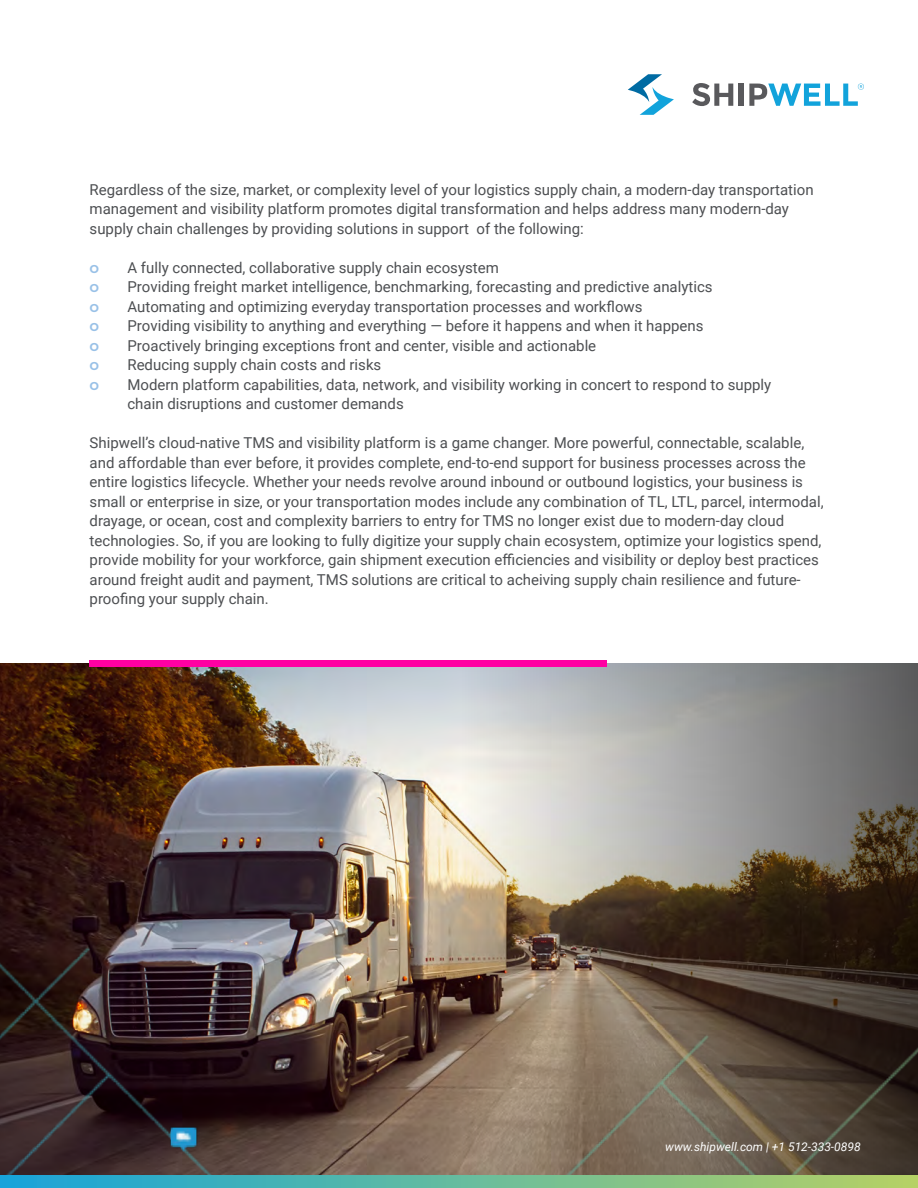
<style>
.page{position:relative;width:918px;height:1188px;background:#fff}
.page>*{position:absolute;margin:0;border:0;box-sizing:border-box;transform-origin:0 0}
.t1{font:15px/19.5px "Roboto";color:#4d4f52}
.t2{font:600 15px "Montserrat";color:#99c1e7}
.t3{font:italic 12px "Roboto";color:#fff}
</style>
<div class="page">
<img style="left:0;top:663px;width:291px;height:250px">
<img style="left:291px;top:663px;width:627px;height:250px">
<img style="left:0;top:913px;width:918px;height:262px">
<svg style="left:692px;top:83px;width:41px;height:23px"></svg>
<div style="left:739px;top:84px;width:5px;height:22px;background:#59595c"></div>
<svg style="left:628px;top:74px;width:46px;height:41px"></svg>
<svg style="left:749px;top:83px;width:115px;height:23px"></svg>
<div style="left:90px;top:660px;width:517px;height:6px;background:#ff00a2"></div>
<svg style="left:0;top:1175px;width:918px;height:13px;background:#65ba9e"></svg>
<p class="t1" style="left:90px;top:179px;width:726px">Regardless of the size, market, or complexity level of your logistics supply chain, a modern-day transportation management and visibility platform promotes digital transformation and helps address many modern-day supply chain challenges by providing solutions in support of the following:</p>
<p class="t2" style="left:90px;top:258px;width:11px">o</p>
<p class="t1" style="left:127px;top:257px;width:373px">A fully connected, collaborative supply chain ecosystem</p>
<p class="t2" style="left:90px;top:277px;width:11px">o</p>
<p class="t1" style="left:127px;top:277px;width:587px">Providing freight market intelligence, benchmarking, forecasting and predictive analytics</p>
<p class="t2" style="left:90px;top:297px;width:11px">o</p>
<p class="t1" style="left:127px;top:296px;width:517px">Automating and optimizing everyday transportation processes and workflows</p>
<p class="t2" style="left:90px;top:316px;width:11px">o</p>
<p class="t1" style="left:127px;top:316px;width:578px">Providing visibility to anything and everything — before it happens and when it happens</p>
<p class="t2" style="left:90px;top:336px;width:11px">o</p>
<p class="t1" style="left:127px;top:335px;width:470px">Proactively bringing exceptions front and center, visible and actionable</p>
<p class="t2" style="left:90px;top:355px;width:11px">o</p>
<p class="t1" style="left:127px;top:355px;width:255px">Reducing supply chain costs and risks</p>
<p class="t2" style="left:90px;top:375px;width:11px">o</p>
<p class="t1" style="left:127px;top:374px;width:645px">Modern platform capabilities, data, network, and visibility working in concert to respond to supply chain disruptions and customer demands</p>
<p class="t1" style="left:90px;top:433px;width:736px">Shipwell’s cloud-native TMS and visibility platform is a game changer. More powerful, connectable, scalable, and affordable than ever before, it provides complete, end-to-end support for business processes across the entire logistics lifecycle. Whether your needs revolve around inbound or outbound logistics, your business is small or enterprise in size, or your transportation modes include any combination of TL, LTL, parcel, intermodal, drayage, or ocean, cost and complexity barriers to entry for TMS no longer exist due to modern-day cloud technologies. So, if you are looking to fully digitize your supply chain ecosystem, optimize your logistics spend, provide mobility for your workforce, gain shipment execution efficiencies and visibility or deploy best practices around freight audit and payment, TMS solutions are critical to acheiving supply chain resilience and future&shy;proofing your supply chain.</p>
<p class="t3" style="left:665px;top:1138px;width:197px">www.shipwell.com | +1 512-333-0898</p>
</div>
